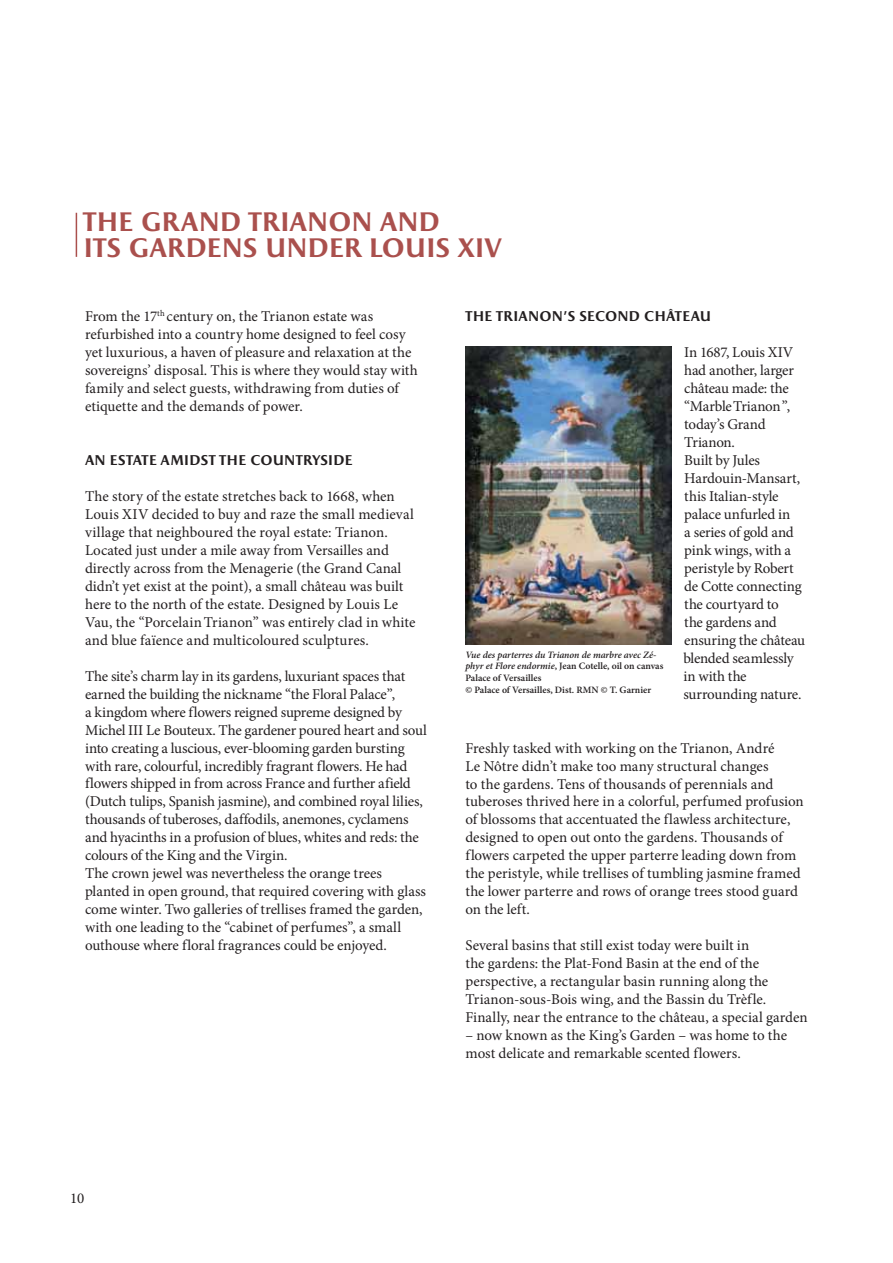
<style>
.page{position:relative;width:893px;height:1263px;background:#fff}
.page>*{position:absolute;margin:0;border:0;box-sizing:border-box;transform-origin:0 0}
.t1{font:700 27px/25.5px "Apollon";letter-spacing:-.04em;color:#aa504d}
.t2{font:15px/18px "Minion Pro";letter-spacing:-.005em;color:#231f20}
.t3{font:700 14.25px "Apollon";letter-spacing:-.025em;color:#231f20}
.t4{font:600 9.75px/11.7px "Minion Pro";color:#231f20}
.s1{font-style:italic}
</style>
<div class="page">
<hr style="left:76px;top:213px;width:1px;height:44px;background:#aa504d">
<img style="left:465px;top:346px;width:206px;height:299px">
<h1 class="t1" style="left:83px;top:209px;width:420px">THE GRAND TRIANON AND<br>ITS GARDENS UNDER LOUIS XIV</h1>
<p class="t2" style="left:85px;top:308px;width:334px">From the 17<sup>th</sup> century on, the Trianon estate was refurbished into a country home designed to feel cosy yet luxurious, a haven of pleasure and relaxation at the sovereigns’ disposal. This is where they would stay with family and select guests, withdrawing from duties of etiquette and the demands of power.</p>
<p class="t3" style="left:85px;top:451px;width:269px">AN ESTATE AMIDST THE COUNTRYSIDE</p>
<p class="t2" style="left:85px;top:488px;width:332px">The story of the estate stretches back to 1668, when Louis XIV decided to buy and raze the small medieval village that neighboured the royal estate: Trianon.<br>Located just under a mile away from Versailles and directly across from the Menagerie (the Grand Canal didn’t yet exist at the point), a small château was built here to the north of the estate. Designed by Louis Le Vau, the “Porcelain Trianon” was entirely clad in white and blue faïence and multicoloured sculptures.</p>
<p class="t2" style="left:85px;top:668px;width:343px">The site’s charm lay in its gardens, luxuriant spaces that earned the building the nickname “the Floral Palace”,<br>a kingdom where flowers reigned supreme designed by Michel III Le Bouteux. The gardener poured heart and soul into creating a luscious, ever-blooming garden bursting with rare, colourful, incredibly fragrant flowers. He had flowers shipped in from across France and further afield (Dutch tulips, Spanish jasmine), and combined royal lilies, thousands of tuberoses, daffodils, anemones, cyclamens and hyacinths in a profusion of blues, whites and reds: the colours of the King and the Virgin.<br>The crown jewel was nevertheless the orange trees planted in open ground, that required covering with glass come winter. Two galleries of trellises framed the garden, with one leading to the “cabinet of perfumes”, a small outhouse where floral fragrances could be enjoyed.</p>
<p class="t3" style="left:465px;top:307px;width:248px">THE TRIANON’S SECOND CHÂTEAU</p>
<p class="t2" style="left:683px;top:344px;width:123px">In 1687, Louis XIV had another, larger château made: the “Marble Trianon ”, today’s Grand<br>Trianon.<br>Built by Jules<br>Hardouin-Mansart, this Italian-style palace unfurled in<br>a series of gold and pink wings, with a peristyle by Robert de Cotte connecting the courtyard to<br>the gardens and ensuring the château blended seamlessly in with the surrounding nature.</p>
<p class="t2" style="left:465px;top:740px;width:340px">Freshly tasked with working on the Trianon, André<br>Le Nôtre didn’t make too many structural changes<br>to the gardens. Tens of thousands of perennials and tuberoses thrived here in a colorful, perfumed profusion of blossoms that accentuated the flawless architecture, designed to open out onto the gardens. Thousands of flowers carpeted the upper parterre leading down from the peristyle, while trellises of tumbling jasmine framed the lower parterre and rows of orange trees stood guard on the left.</p>
<p class="t2" style="left:465px;top:938px;width:344px">Several basins that still exist today were built in<br>the gardens: the Plat-Fond Basin at the end of the perspective, a rectangular basin running along the Trianon-sous-Bois wing, and the Bassin du Trèfle.<br>Finally, near the entrance to the château, a special garden</p>
<p class="t2" style="left:465px;top:1028px;width:323px">– now known as the King’s Garden – was home to the most delicate and remarkable scented flowers.</p>
<p class="t4" style="left:465px;top:649px;width:199px"><span class="s1">Vue des parterres du Trianon de marbre avec Zé&shy;phyr et Flore endormie</span>, Jean Cotelle, oil on canvas Palace of Versailles<br>© Palace of Versailles, Dist. RMN © T. Garnier</p>
<p class="t2" style="left:70px;top:1191px;width:16px">10</p>
</div>
